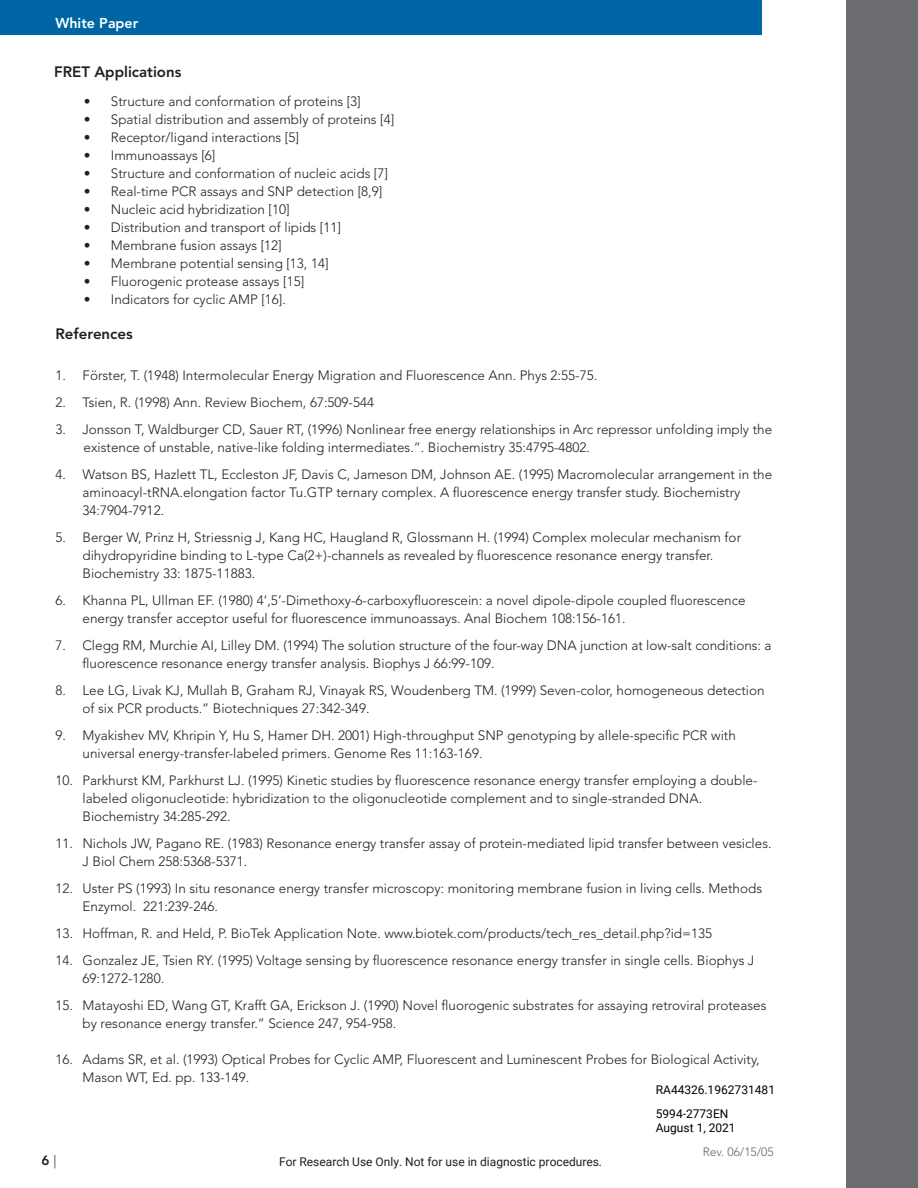
<style>
.page{position:relative;width:918px;height:1188px;background:#fff}
.page>*{position:absolute;margin:0;border:0;box-sizing:border-box;transform-origin:0 0}
.t1{font:800 15px "Avenir LT Std";color:#231f20}
.t2{font:800 14.25px "Avenir LT Std";color:#fff}
.t3{font:300 13.5px/18px "Avenir LT Std";color:#231f20}
.t4{font:800 13.5px "Avenir LT Std";color:#231f20}
.t5{font:12px "Roboto";color:#221e1f}
.t6{font:12px/24px "Roboto";color:#000}
.t7{font:300 12px "Avenir LT Std";color:#656568}
.t8{font:12px "Roboto";color:#000}
.s1{font-style:inherit}
.s2{font-weight:300}
</style>
<div class="page">
<div style="left:847px;top:0;width:71px;height:1188px;background:#6c6d70"></div>
<div style="left:0;top:0;width:762px;height:34px;background:#0065a4"></div>
<p class="t2" style="left:56px;top:15px;width:84px">White Paper</p>
<p class="t1" style="left:54px;top:63px;width:129px">FRET Applications</p>
<p class="t3" style="left:84px;top:93px;width:278px">• Structure and conformation of proteins [3]</p>
<p class="t3" style="left:84px;top:111px;width:312px">• Spatial distribution and assembly of proteins [4]</p>
<p class="t3" style="left:84px;top:129px;width:217px">• Receptor/ligand interactions [5]</p>
<p class="t3" style="left:84px;top:147px;width:133px">• Immunoassays [6]</p>
<p class="t3" style="left:84px;top:165px;width:306px">• Structure and conformation of nucleic acids [7]</p>
<p class="t3" style="left:84px;top:183px;width:300px">• Real-time PCR assays and SNP detection [8,9]</p>
<p class="t3" style="left:84px;top:201px;width:207px">• Nucleic acid hybridization [10]</p>
<p class="t3" style="left:84px;top:219px;width:259px">• Distribution and transport of lipids [11]</p>
<p class="t3" style="left:84px;top:237px;width:199px">• Membrane fusion assays [12]</p>
<p class="t3" style="left:84px;top:255px;width:246px">• Membrane potential sensing [13, 14]</p>
<p class="t3" style="left:84px;top:273px;width:222px">• Fluorogenic protease assays [15]</p>
<p class="t3" style="left:84px;top:291px;width:204px">• Indicators for cyclic AMP [16].</p>
<p class="t1" style="left:55px;top:325px;width:79px">References</p>
<p class="t3" style="left:55px;top:366px;width:543px">1. Förster, T. (1948) Intermolecular Energy Migration and Fluorescence Ann. Phys 2:55-75.</p>
<p class="t3" style="left:55px;top:393px;width:320px">2. Tsien, R. (1998) Ann. Review Biochem, 67:509-544</p>
<p class="t3" style="left:84px;top:420px;width:690px;text-indent:-28px">3. Jonsson T, Waldburger CD, Sauer RT, (1996) Nonlinear free energy relationships in Arc repressor unfolding imply the existence of unstable, native-like folding intermediates.”. Biochemistry 35:4795-4802.</p>
<p class="t3" style="left:82px;top:465px;width:691px;text-indent:-27px">4. Watson BS, Hazlett TL, Eccleston JF, Davis C, Jameson DM, Johnson AE. (1995) Macromolecular arrangement in the aminoacyl-tRNA.elongation factor Tu.GTP ternary complex. A fluorescence energy transfer study. Biochemistry<br>34:7904-7912.</p>
<p class="t3" style="left:82px;top:528px;width:660px;text-indent:-27px">5. Berger W, Prinz H, Striessnig J, Kang HC, Haugland R, Glossmann H. (1994) Complex molecular mechanism for dihydropyridine binding to L-type Ca(2+)-channels as revealed by fluorescence resonance energy transfer.<br>Biochemistry 33: 1875-11883.</p>
<p class="t3" style="left:82px;top:591px;width:665px;text-indent:-27px">6. Khanna PL, Ullman EF. (1980) 4’,5’-Dimethoxy-6-carboxyfluorescein: a novel dipole-dipole coupled fluorescence energy transfer acceptor useful for fluorescence immunoassays. Anal Biochem 108:156-161.</p>
<p class="t3" style="left:82px;top:636px;width:691px;text-indent:-27px">7. Clegg RM, Murchie AI, Lilley DM. (1994) The solution structure of the four-way DNA junction at low-salt conditions: a fluorescence resonance energy transfer analysis. Biophys J 66:99-109.</p>
<p class="t3" style="left:82px;top:681px;width:684px;text-indent:-27px">8. Lee LG, Livak KJ, Mullah B, Graham RJ, Vinayak RS, Woudenberg TM. (1999) Seven-color, homogeneous detection of six PCR products.” Biotechniques 27:342-349.</p>
<p class="t3" style="left:82px;top:726px;width:655px;text-indent:-27px">9. Myakishev MV, Khripin Y, Hu S, Hamer DH. 2001) High-throughput SNP genotyping by allele-specific PCR with universal energy-transfer-labeled primers. Genome Res 11:163-169.</p>
<p class="t3" style="left:82px;top:771px;width:677px;text-indent:-27px">10. Parkhurst KM, Parkhurst LJ. (1995) Kinetic studies by fluorescence resonance energy transfer employing a double&shy;labeled oligonucleotide: hybridization to the oligonucleotide complement and to single-stranded DNA.<br>Biochemistry 34:285-292.</p>
<p class="t3" style="left:82px;top:834px;width:691px;text-indent:-27px">11. Nichols JW, Pagano RE. (1983) Resonance energy transfer assay of protein-mediated lipid transfer between vesicles.<br>J Biol Chem 258:5368-5371.</p>
<p class="t3" style="left:82px;top:879px;width:681px;text-indent:-27px">12. Uster PS (1993) In situ resonance energy transfer microscopy: monitoring membrane fusion in living cells. Methods<br>Enzymol. 221:239-246.</p>
<p class="t3" style="left:55px;top:924px;width:658px">13. Hoffman, R. and Held, P. BioTek Application Note. www.biotek.com/products/tech_res_detail.php?id=135</p>
<p class="t3" style="left:82px;top:951px;width:673px;text-indent:-27px">14. Gonzalez JE, Tsien RY. (1995) Voltage sensing by fluorescence resonance energy transfer in single cells. Biophys J<br>69:1272-1280.</p>
<p class="t3" style="left:82px;top:996px;width:685px;text-indent:-27px">15. Matayoshi ED, Wang GT, Krafft GA, Erickson J. (1990) Novel fluorogenic substrates for assaying retroviral proteases by resonance energy transfer.” Science 247, 954-958.</p>
<p class="t3" style="left:82px;top:1050px;width:679px;text-indent:-27px">16. Adams SR, et al. (1993) Optical Probes for Cyclic AMP, Fluorescent and Luminescent Probes for Biological Activity,<br>Mason WT, Ed. pp. 133-149.</p>
<p class="t6" style="left:656px;top:1077px;width:121px">RA44326.1962731481<br>5994-2773EN</p>
<p class="t8" style="left:656px;top:1119px;width:81px">August <span class="s1">1, 2021</span></p>
<p class="t4" style="left:41px;top:1153px;width:16px">6 <span class="s2">|</span></p>
<p class="t5" style="left:279px;top:1153px;width:325px">For Research Use Only. Not for use in diagnostic procedures.</p>
<p class="t7" style="left:703px;top:1145px;width:73px">Rev. 06/15/05</p>
</div>
